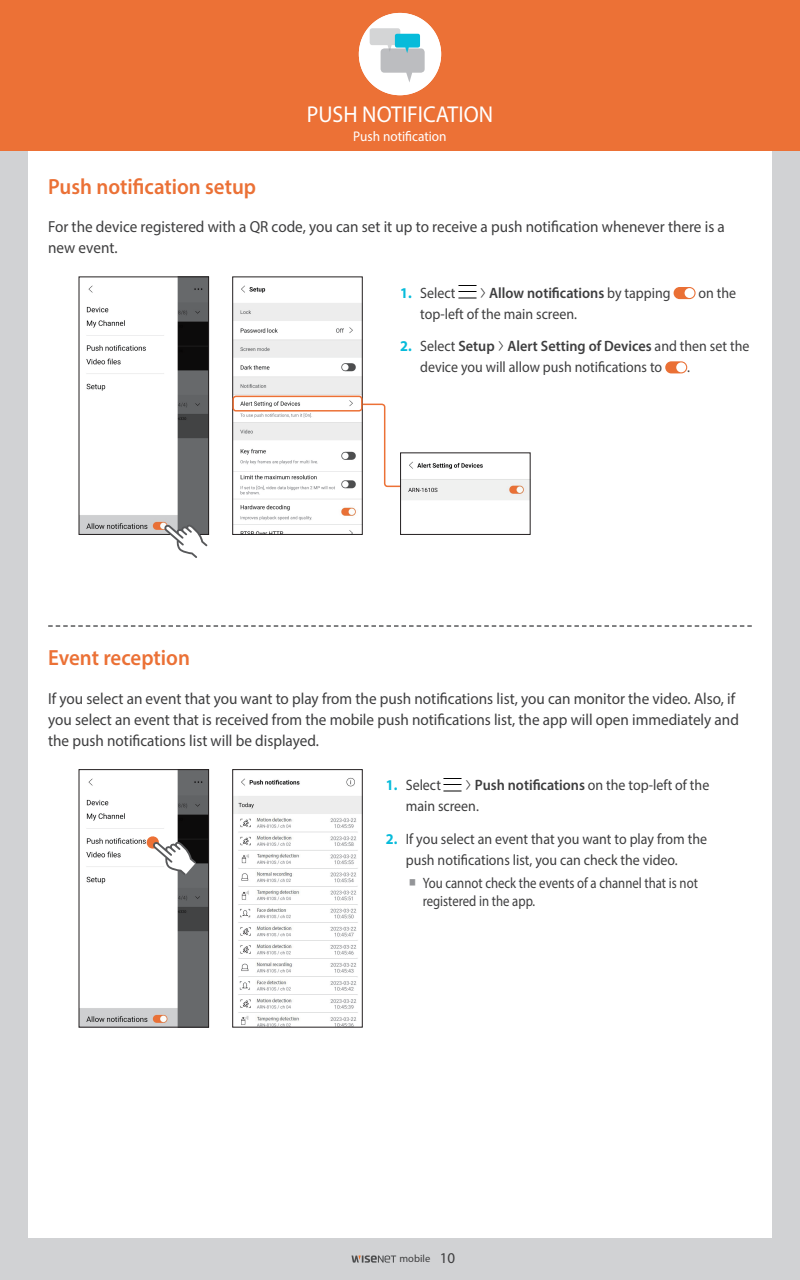
<style>
.page{position:relative;width:800px;height:1280px;background:#d1d2d4}
.page>*{position:absolute;margin:0;border:0;box-sizing:border-box;transform-origin:0 0}
.t1{font:23px "Myriad Pro";color:#fff;scale:.95 1}
.t2{font:600 22px "Myriad Pro";color:#eb7136;scale:.95 1}
.t3{font:16px/21px "Myriad Pro";color:#3e3e3f;scale:.95 1}
.t4{font:15px/21px "Myriad Pro";color:#3e3e3f;scale:.93 1}
.t5{font:15px/18px "Myriad Pro";color:#3e3e3f;scale:.85 1}
.t6{font:600 15px "Myriad Pro";color:#3e3e3f;scale:.95 1}
.t7{font:14px "Myriad Pro";color:#fff;scale:.95 1}
.t8{font:10.5px "Myriad Pro";color:#3e3e3f}
.s1{font-weight:700;color:#07bbda}
.s2{font-family:"D Xgo Std 20";font-weight:400}
.s3{font-weight:400}
.s4{font-weight:600}
.s5{font-family:"D Xgo Std 20"}
.s6{font-family:"DX Mgo Std L";font-size:11px;color:#939598}
.s7{font-size:15px}
</style>
<div class="page">
<div style="left:28px;top:57px;width:744px;height:1180px;background:#fff"></div>
<div style="left:0;top:0;width:800px;height:151px;background:#ec7136"></div>
<svg style="left:352px;top:1256px;width:44px;height:7px"></svg>
<svg style="left:48px;top:625px;width:704px;height:2px"></svg>
<div style="left:359px;top:13px;width:82px;height:82px;background:#fff;border-radius:50%"></div>
<svg style="left:370px;top:28px;width:55px;height:55px"></svg>
<img style="left:458px;top:285px;width:18px;height:13px">
<svg style="left:674px;top:287px;width:22px;height:12px"></svg>
<div style="left:685px;top:288px;width:9px;height:10px;background:#fff;border-radius:50%"></div>
<div style="left:665px;top:361px;width:22px;height:12px;background:#ea7035;border-radius:6px"></div>
<div style="left:676px;top:362px;width:10px;height:10px;background:#fff;border-radius:50%"></div>
<img style="left:444px;top:778px;width:18px;height:13px">
<img style="left:81px;top:279px;width:126px;height:254px">
<div style="left:79px;top:277px;width:130px;height:258px;border:1px solid #231f20"></div>
<svg style="left:163px;top:524px;width:44px;height:34px"></svg>
<img style="left:234px;top:777px;width:127px;height:248px">
<div style="left:232px;top:769px;width:131px;height:258px;border:1px solid #231f20"></div>
<img style="left:81px;top:771px;width:126px;height:254px">
<div style="left:79px;top:769px;width:130px;height:258px;border:1px solid #231f20"></div>
<svg style="left:146px;top:836px;width:50px;height:39px"></svg>
<svg style="left:363px;top:403px;width:63px;height:85px"></svg>
<img style="left:234px;top:285px;width:127px;height:248px">
<div style="left:232px;top:277px;width:131px;height:258px;border:1px solid #231f20"></div>
<div style="left:232px;top:396px;width:131px;height:16px;border:2px solid #ec7136;border-radius:3px"></div>
<img style="left:402px;top:455px;width:126px;height:45px">
<div style="left:400px;top:453px;width:130px;height:82px;border:1px solid #231f20"></div>
<h1 class="t1" style="left:307px;top:100px;width:198px">PUSH NOTIFICATION</h1>
<p class="t7" style="left:353px;top:127px;width:100px">Push notification</p>
<h2 class="t2" style="left:48px;top:172px;width:220px">Push notification setup</h2>
<p class="t3" style="left:48px;top:216px;width:714px">For the device registered with a QR code, you can set it up to receive a push notification whenever there is a new event.</p>
<p class="t4" style="left:400px;top:282px;width:61px"><span class="s1">1.</span> Select</p>
<p class="t6" style="left:479px;top:283px;width:203px"><span class="s2">〉</span> Allow notifications <span class="s3">by tapping</span></p>
<p class="t4" style="left:699px;top:282px;width:42px">on the</p>
<p class="t4" style="left:420px;top:303px;width:170px">top-left of the main screen.</p>
<p class="t4" style="left:420px;top:335px;width:356px;text-indent:-20px"><span class="s1">2.</span> Select <span class="s4">Setup</span> <span class="s5">〉</span> <span class="s4">Alert Setting of Devices</span> and then set the device you will allow push notifications to</p>
<p class="t4" style="left:687px;top:356px;width:5px">.</p>
<h2 class="t2" style="left:48px;top:644px;width:151px">Event reception</h2>
<p class="t3" style="left:48px;top:688px;width:729px">If you select an event that you want to play from the push notifications list, you can monitor the video. Also, if you select an event that is received from the mobile push notifications list, the app will open immediately and the push notifications list will be displayed.</p>
<p class="t4" style="left:406px;top:775px;width:328px;text-indent:59px"><span class="s5">〉</span> <span class="s4">Push notifications</span> on the top-left of the main screen.</p>
<p class="t4" style="left:406px;top:828px;width:326px;text-indent:-20px"><span class="s1">2.</span> If you select an event that you want to play from the push notifications list, you can check the video.</p>
<p class="t5" style="left:423px;top:874px;width:325px;text-indent:-14px"><span class="s6">■</span> You cannot check the events of a channel that is not registered in the app.</p>
<p class="t4" style="left:386px;top:775px;width:61px"><span class="s1">1.</span> Select</p>
<p class="t8" style="left:400px;top:1252px;width:57px">mobile <span class="s7">10</span></p>
</div>
